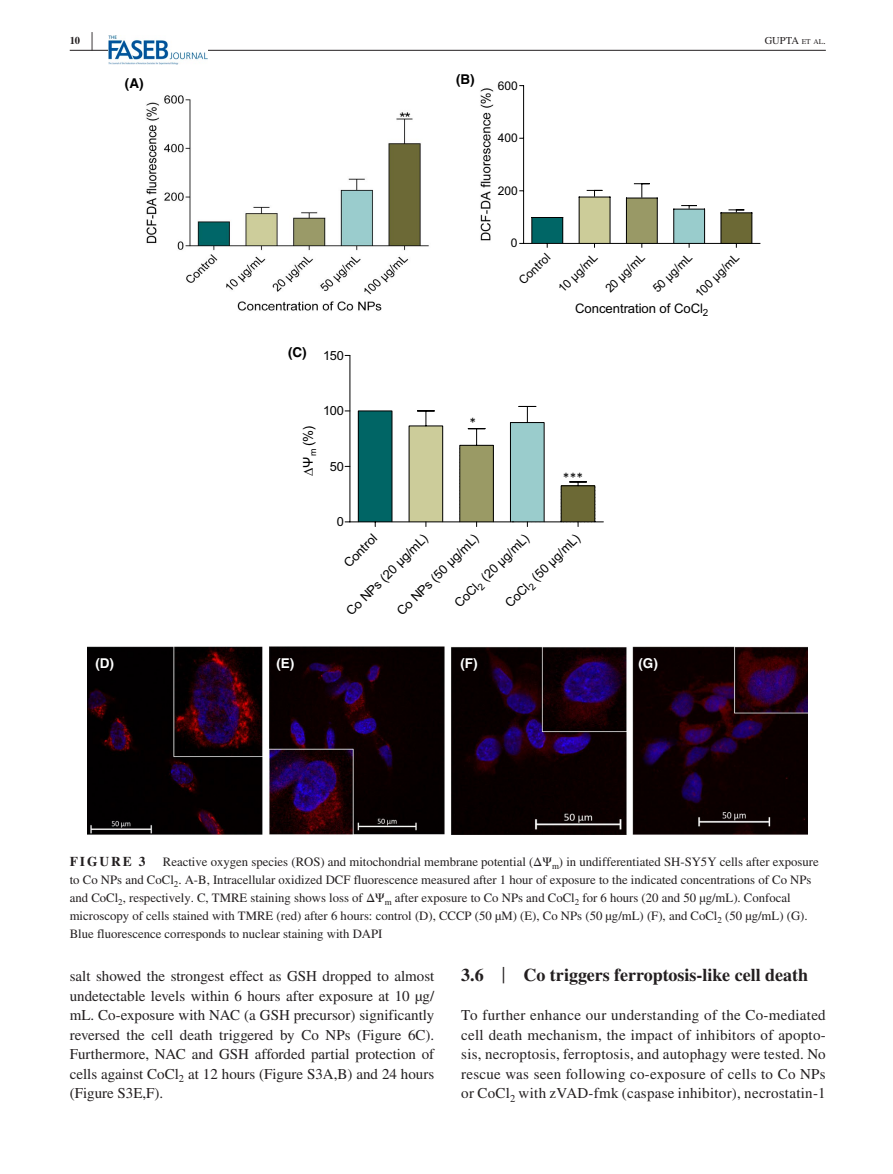
<style>
.page{position:relative;width:893px;height:1174px;background:#fff}
.page>*{position:absolute;margin:0;border:0;box-sizing:border-box;transform-origin:0 0}
.t1{font:700 25.95px "STIX";color:#231f20;scale:.36 1}
.t2{font:700 18px "STIX";color:#231f20}
.t3{font:15px/19.5px "STIX";color:#231f20;text-align:justify}
.t4{font:700 13.5px "Helvetica";color:#fff}
.t5{font:700 13.5px "Helvetica";color:#000}
.t6{font:700 13.5px "STIX";letter-spacing:.14em;color:#231f20}
.t7{font:13.5px "Arial";color:#000}
.t8{font:13.2px "Arial";letter-spacing:-.005em;color:#000}
.t9{font:12.75px/18px "STIX";color:#231f20}
.t10{font:12.75px "Arial";color:#000}
.t11{font:12.6px "Arial";letter-spacing:-.03em;color:#000}
.t12{font:12px "Arial";color:#000}
.t13{font:11.85px "Arial";color:#000}
.t14{font:10.5px "STIX";color:#231f20}
.t15{font:700 10.5px "STIX";color:#231f20}
.s1{font-size:7.35px}
.s2{font-weight:400;font-size:23.7px}
</style>
<div class="page">
<hr style="left:70px;top:50px;width:756px;height:1px;background:#231f20">
<img style="left:108px;top:35px;width:99px;height:30px">
<img style="left:87px;top:88px;width:721px;height:747px">
<img style="left:87px;top:646px;width:721px;height:188px">
<hr style="left:523px;top:243px;width:237px;height:1px;background:#000">
<svg style="left:518px;top:85px;width:235px;height:163px"></svg>
<hr style="left:349px;top:355px;width:1px;height:167px;background:#000">
<svg style="left:345px;top:405px;width:259px;height:122px"></svg>
<svg style="left:477px;top:582px;width:8px;height:8px"></svg>
<svg style="left:528px;top:582px;width:8px;height:8px"></svg>
<p class="t15" style="left:70px;top:34px;width:12px">10</p>
<h1 class="t1" style="left:91px;top:26px;width:7px">|</h1>
<p class="t14" style="left:765px;top:33px;width:63px">GUPTA <span class="s1">et al</span>.</p>
<p class="t5" style="left:125px;top:75px;width:20px">(A)</p>
<p class="t5" style="left:456px;top:71px;width:20px">(B)</p>
<p class="t5" style="left:288px;top:343px;width:20px">(C)</p>
<p class="t11" style="left:323px;top:347px;width:22px">150</p>
<p class="t7" style="left:299px;top:476px;width:53px;rotate:-90deg">∆Ψ<sub>m</sub> (%)</p>
<p class="t11" style="left:323px;top:402px;width:22px">100</p>
<p class="t11" style="left:330px;top:457px;width:15px">50</p>
<p class="t11" style="left:337px;top:513px;width:9px">0</p>
<p class="t12" style="left:498px;top:77px;width:22px">600</p>
<p class="t12" style="left:498px;top:130px;width:22px">400</p>
<p class="t12" style="left:498px;top:182px;width:22px">200</p>
<p class="t12" style="left:511px;top:235px;width:8px">0</p>
<p class="t13" style="left:515px;top:277px;width:40px;rotate:-45deg">Control</p>
<p class="t13" style="left:554px;top:285px;width:52px;rotate:-45deg">10 µg/mL</p>
<p class="t13" style="left:602px;top:285px;width:52px;rotate:-45deg">20 µg/mL</p>
<p class="t13" style="left:649px;top:285px;width:52px;rotate:-45deg">50 µg/mL</p>
<p class="t13" style="left:691px;top:289px;width:58px;rotate:-45deg">100 µg/mL</p>
<p class="t8" style="left:575px;top:299px;width:135px">Concentration of CoCl<sub>2</sub></p>
<p class="t11" style="left:393px;top:607px;width:111px;rotate:-45deg">Co NPs (50 µg/mL)</p>
<p class="t10" style="left:477px;top:573px;width:63px;rotate:-45deg">(20 µg/mL)</p>
<p class="t10" style="left:528px;top:573px;width:63px;rotate:-45deg">(50 µg/mL)</p>
<p class="t11" style="left:342px;top:607px;width:111px;rotate:-45deg">Co NPs (20 µg/mL)</p>
<p class="t11" style="left:340px;top:559px;width:43px;rotate:-45deg">Control</p>
<p class="t10" style="left:450px;top:599px;width:30px;rotate:-45deg">CoCl</p>
<p class="t10" style="left:501px;top:599px;width:30px;rotate:-45deg">CoCl</p>
<p class="t4" style="left:95px;top:655px;width:20px">(D)</p>
<p class="t4" style="left:276px;top:655px;width:19px">(E)</p>
<p class="t4" style="left:460px;top:655px;width:19px">(F)</p>
<p class="t4" style="left:638px;top:655px;width:21px">(G)</p>
<p class="t6" style="left:70px;top:853px;width:77px">FIGURE 3</p>
<p class="t9" style="left:70px;top:853px;width:751px;text-indent:93px">Reactive oxygen species (ROS) and mitochondrial membrane potential (ΔΨ<sub>m</sub>) in undifferentiated SH-SY5Y cells after exposure to Co NPs and CoCl<sub>2</sub>. A-B, Intracellular oxidized DCF fluorescence measured after 1 hour of exposure to the indicated concentrations of Co NPs and CoCl<sub>2</sub>, respectively. C, TMRE staining shows loss of ΔΨ<sub>m</sub> after exposure to Co NPs and CoCl<sub>2</sub> for 6 hours (20 and 50 µg/mL). Confocal microscopy of cells stained with TMRE (red) after 6 hours: control (D), CCCP (50 µM) (E), Co NPs (50 µg/mL) (F), and CoCl<sub>2</sub> (50 µg/mL) (G).<br>Blue fluorescence corresponds to nuclear staining with DAPI</p>
<p class="t3" style="left:70px;top:967px;width:366px">salt showed the strongest effect as GSH dropped to almost undetectable levels within 6 hours after exposure at 10 µg/ mL. Co-exposure with NAC (a GSH precursor) significantly reversed the cell death triggered by Co NPs (Figure 6C).<br>Furthermore, NAC and GSH afforded partial protection of cells against CoCl<sub>2</sub> at 12 hours (Figure S3A,B) and 24 hours (Figure S3E,F).</p>
<p class="t2" style="left:461px;top:964px;width:348px">3.6 <span class="s2">|</span> Co triggers ferroptosis-like cell death</p>
<p class="t3" style="left:461px;top:1006px;width:366px">To further enhance our understanding of the Co-mediated cell death mechanism, the impact of inhibitors of apopto&shy;sis, necroptosis, ferroptosis, and autophagy were tested. No rescue was seen following co-exposure of cells to Co NPs or CoCl<sub>2</sub> with zVAD-fmk (caspase inhibitor), necrostatin-1</p>
</div>
